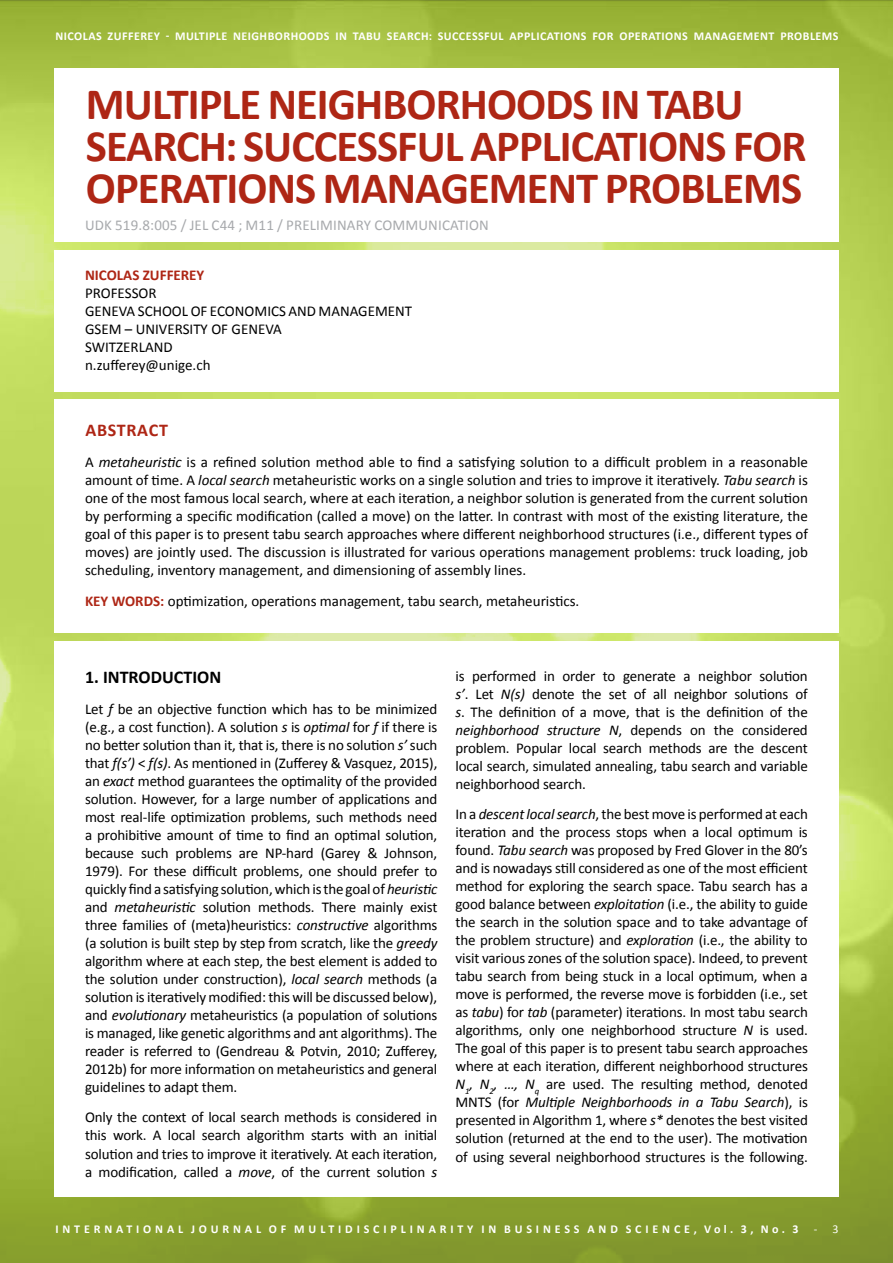
<style>
.page{position:relative;width:893px;height:1263px;background:#fff}
.page>*{position:absolute;margin:0;border:0;box-sizing:border-box;transform-origin:0 0}
.t1{font:700 45px/42px "Calibri";letter-spacing:-.02em;color:#ae2615}
.t2{font:700 18px "Calibri";color:#000}
.t3{font:700 18px "Calibri";color:#ae2615}
.t4{font:15px/18px "Calibri";letter-spacing:-.01em;color:#000;text-align:justify}
.t5{font:15px "Calibri";letter-spacing:.01em;color:#a7a9ac}
.t6{font:700 15px "Calibri";color:#ae2615}
.t7{font:700 12px "Calibri";letter-spacing:.32em;color:#fff}
.t8{font:700 12px "Calibri";letter-spacing:.04em;color:#fff}
.t9{font:12px "Calibri";color:#fff}
.s1{font-style:italic}
.s2{font-weight:700;color:#ae2615}
</style>
<div class="page">
<img style="left:0;top:0;width:893px;height:1263px">
<div style="left:54px;top:250px;width:785px;height:142px;background:#fff"></div>
<div style="left:54px;top:68px;width:785px;height:174px;background:#fff"></div>
<div style="left:54px;top:399px;width:785px;height:234px;background:#fff"></div>
<div style="left:54px;top:642px;width:785px;height:555px;background:#fff"></div>
<p class="t8" style="left:55px;top:28px;width:138px">NICOLAS ZUFFEREY - MULTIPLE</p>
<p class="t7" style="left:233px;top:28px;width:9px">NEIGHBORHOODS</p>
<p class="t7" style="left:335px;top:28px;width:26px">IN TABU</p>
<p class="t7" style="left:387px;top:28px;width:8px">SEARCH</p>
<p class="t7" style="left:429px;top:28px;width:17px">: SUCCESSFUL</p>
<p class="t7" style="left:509px;top:28px;width:8px">APPLICATIONS</p>
<p class="t7" style="left:592px;top:28px;width:8px">FOR</p>
<p class="t7" style="left:619px;top:28px;width:8px">OPERATIONS</p>
<p class="t7" style="left:694px;top:28px;width:9px">MANAGEMENT</p>
<p class="t7" style="left:780px;top:28px;width:9px">PROBLEMS</p>
<h1 class="t1" style="left:86px;top:83px;width:722px">MULTIPLE NEIGHBORHOODS IN TABU<br>SEARCH: SUCCESSFUL APPLICATIONS FOR<br>OPERATIONS MANAGEMENT PROBLEMS</h1>
<p class="t5" style="left:85px;top:215px;width:405px">UDK 519.8:005 / JEL C44 ; M11 / PRELIMINARY COMMUNICATION</p>
<p class="t6" style="left:85px;top:266px;width:24px">NICOLA</p>
<p class="t6" style="left:132px;top:266px;width:36px">S ZUFFEREY</p>
<p class="t4" style="left:85px;top:284px;width:329px;text-align:left">PROFESSOR<br>GENEVA SCHOOL OF ECONOMICS AND MANAGEMENT<br>GSEM – UNIVERSITY OF GENEVA<br>SWITZERLAND<br>n.zufferey@unige.ch</p>
<p class="t3" style="left:85px;top:419px;width:43px">ABSTRACT</p>
<p class="t4" style="left:85px;top:453px;width:724px">A <span class="s1">metaheuristic</span> is a refined solution method able to find a satisfying solution to a difficult problem in a reasonable amount of time. A <span class="s1">local search</span> metaheuristic works on a single solution and tries to improve it iteratively. <span class="s1">Tabu search</span> is one of the most famous local search, where at each iteration, a neighbor solution is generated from the current solution by performing a specific modification (called a move) on the latter. In contrast with most of the existing literature, the goal of this paper is to present tabu search approaches where different neighborhood structures (i.e., different types of moves) are jointly used. The discussion is illustrated for various operations management problems: truck loading, job scheduling, inventory management, and dimensioning of assembly lines.</p>
<p class="t4" style="left:85px;top:592px;width:496px"><span class="s2">KEY WORDS:</span> optimization, operations management, tabu search, metaheuristics.</p>
<p class="t2" style="left:85px;top:665px;width:138px">1. INTRODUCTION</p>
<p class="t4" style="left:85px;top:700px;width:354px">Let <span class="s1">f</span> be an objective function which has to be minimized (e.g., a cost function). A solution <span class="s1">s</span> is <span class="s1">optimal</span> for <span class="s1">f</span> if there is no better solution than it, that is, there is no solution <span class="s1">s’</span> such that <span class="s1">f(s’)</span> &lt; <span class="s1">f(s)</span>. As mentioned in (Zufferey &amp; Vasquez, 2015), an <span class="s1">exact</span> method guarantees the optimality of the provided solution. However, for a large number of applications and most real-life optimization problems, such methods need a prohibitive amount of time to find an optimal solution, because such problems are NP-hard (Garey &amp; Johnson, 1979). For these difficult problems, one should prefer to quickly find a satisfying solution, which is the goal of <span class="s1">heuristic </span>and <span class="s1">metaheuristic</span> solution methods. There mainly exist three families of (meta)heuristics: <span class="s1">constructive</span> algorithms (a solution is built step by step from scratch, like the <span class="s1">greedy </span>algorithm where at each step, the best element is added to the solution under construction), <span class="s1">local search</span> methods (a solution is iteratively modified: this will be discussed below), and <span class="s1">evolutionary</span> metaheuristics (a population of solutions is managed, like genetic algorithms and ant algorithms). The reader is referred to (Gendreau &amp; Potvin, 2010; Zufferey, 2012b) for more information on metaheuristics and general guidelines to adapt them.</p>
<p class="t4" style="left:85px;top:1108px;width:354px">Only the context of local search methods is considered in this work. A local search algorithm starts with an initial solution and tries to improve it iteratively. At each iteration, a modification, called a <span class="s1">move</span>, of the current solution <span class="s1">s</span></p>
<p class="t4" style="left:455px;top:667px;width:354px">is performed in order to generate a neighbor solution <span class="s1">s’</span>. Let <span class="s1">N(s)</span> denote the set of all neighbor solutions of <span class="s1">s</span>. The definition of a move, that is the definition of the <span class="s1">neighborhood structure N</span>, depends on the considered problem. Popular local search methods are the descent local search, simulated annealing, tabu search and variable neighborhood search.</p>
<p class="t4" style="left:455px;top:805px;width:354px">In a <span class="s1">descent local search</span>, the best move is performed at each iteration and the process stops when a local optimum is found. <span class="s1">Tabu search</span> was proposed by Fred Glover in the 80’s and is nowadays still considered as one of the most efficient method for exploring the search space. Tabu search has a good balance between <span class="s1">exploitation</span> (i.e., the ability to guide the search in the solution space and to take advantage of the problem structure) and <span class="s1">exploration</span> (i.e., the ability to visit various zones of the solution space). Indeed, to prevent tabu search from being stuck in a local optimum, when a move is performed, the reverse move is forbidden (i.e., set as <span class="s1">tabu</span>) for <span class="s1">tab</span> (parameter) iterations. In most tabu search algorithms, only one neighborhood structure <span class="s1">N</span> is used.<br>The goal of this paper is to present tabu search approaches where at each iteration, different neighborhood structures <span class="s1">N</span><sub>1</sub><span class="s1">, N</span><sub>2</sub><span class="s1">, …, N</span><sub>q</sub> are used. The resulting method, denoted MNTS (for <span class="s1">Multiple Neighborhoods in a Tabu Search</span>), is presented in Algorithm 1, where <span class="s1">s*</span> denotes the best visited solution (returned at the end to the user). The motivation of using several neighborhood structures is the following.</p>
<p class="t7" style="left:55px;top:1222px;width:292px">IN TERN ATI ON AL JOU RN AL OF MU LTIDIS</p>
<p class="t7" style="left:373px;top:1222px;width:116px">CI PLIN ARI TY IN</p>
<p class="t7" style="left:504px;top:1222px;width:21px">B USIN</p>
<p class="t7" style="left:555px;top:1222px;width:18px">E SS</p>
<p class="t7" style="left:587px;top:1222px;width:22px">A ND</p>
<p class="t7" style="left:626px;top:1222px;width:174px">SCI EN CE, VOL. 3, NO. 3</p>
<p class="t9" style="left:814px;top:1222px;width:26px">- 3</p>
</div>
